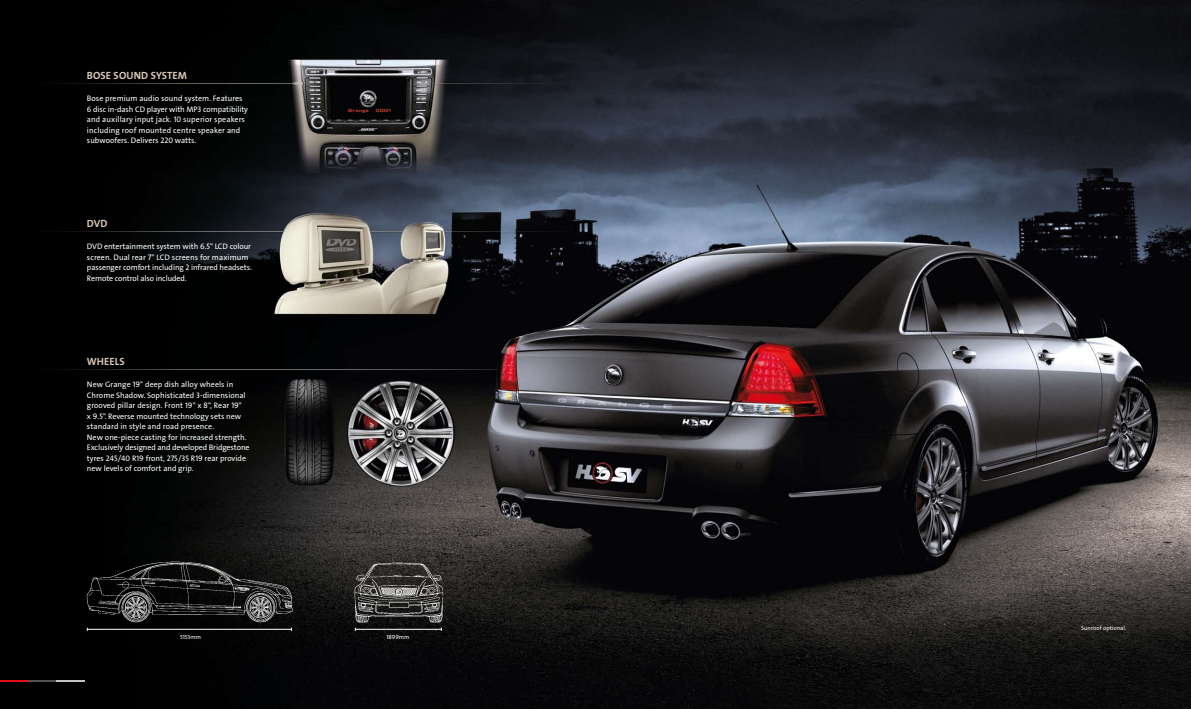
<style>
.page{position:relative;width:1191px;height:709px;background:#fff}
.page>*{position:absolute;margin:0;border:0;box-sizing:border-box;transform-origin:0 0}
.t1{font:10.5px "The Sans Bold Caps";letter-spacing:.01em;color:#d7c7b7}
.t2{font:8px/10.5px "The Sans B5 Plain";color:#fff}
.t3{font:6px "The Sans B5 Plain";color:#fff}
.t4{font:6px "The Sans Caps";color:#fff}
.s1{font-family:"The Sans Caps"}
.s2{font-family:"The Sans B5 Plain"}
</style>
<div class="page">
<img style="left:0;top:0;width:1191px;height:709px">
<img style="left:0;top:80px;width:575px;height:8px">
<img style="left:0;top:228px;width:575px;height:8px">
<img style="left:0;top:366px;width:497px;height:8px">
<img style="left:282px;top:60px;width:164px;height:179px">
<svg style="left:292px;top:83px;width:13px;height:1px"></svg>
<hr style="left:87px;top:629px;width:204px;height:1px;background:#fff">
<hr style="left:355px;top:629px;width:86px;height:1px;background:#fff">
<img style="left:55px;top:554px;width:278px;height:72px">
<img style="left:346px;top:554px;width:103px;height:72px">
<hr style="left:0;top:679px;width:28px;height:2px;background:#e40e13">
<hr style="left:28px;top:679px;width:29px;height:2px;background:#525254">
<hr style="left:57px;top:679px;width:28px;height:2px;background:#c0c2c4">
<h1 class="t1" style="left:87px;top:67px;width:102px">BOSE SOUND SYSTEM</h1>
<p class="t2" style="left:87px;top:94px;width:163px">Bose premium audio sound system. Features <span class="s1">6</span> disc in-dash CD player with MP<span class="s1">3</span> compatibility and auxillary input jack. <span class="s1">10</span> superior speakers including roof mounted centre speaker and subwoofers. Delivers <span class="s1">220</span> watts.</p>
<h1 class="t1" style="left:87px;top:215px;width:22px">DVD</h1>
<p class="t2" style="left:87px;top:242px;width:166px">DVD entertainment system with <span class="s1">6</span>.<span class="s1">5</span>" LCD colour screen. Dual rear <span class="s1">7</span>" LCD screens for maximum passenger comfort including <span class="s1">2</span> infrared headsets.<br>Remote control also included.</p>
<h1 class="t1" style="left:87px;top:353px;width:39px">WHEELS</h1>
<p class="t2" style="left:87px;top:379px;width:164px">New Grange <span class="s1">19</span>" deep dish alloy wheels in Chrome Shadow. Sophisticated <span class="s1">3</span>-dimensional grooved pillar design. Front <span class="s1">19</span>" x <span class="s1">8</span>", Rear <span class="s1">19</span>"<br>x <span class="s1">9</span>.<span class="s1">5</span>". Reverse mounted technology sets new standard in style and road presence.<br>New one-piece casting for increased strength.<br>Exclusively designed and developed Bridgestone tyres <span class="s1">245</span>/<span class="s1">40</span> R<span class="s1">19</span> front, <span class="s1">275</span>/<span class="s1">35</span> R<span class="s1">19</span> rear provide new levels of comfort and grip.</p>
<p class="t4" style="left:180px;top:632px;width:23px">5153<span class="s2">mm</span></p>
<p class="t4" style="left:386px;top:632px;width:24px">1899<span class="s2">mm</span></p>
<p class="t3" style="left:1081px;top:624px;width:47px">Sunroof optional.</p>
</div>
